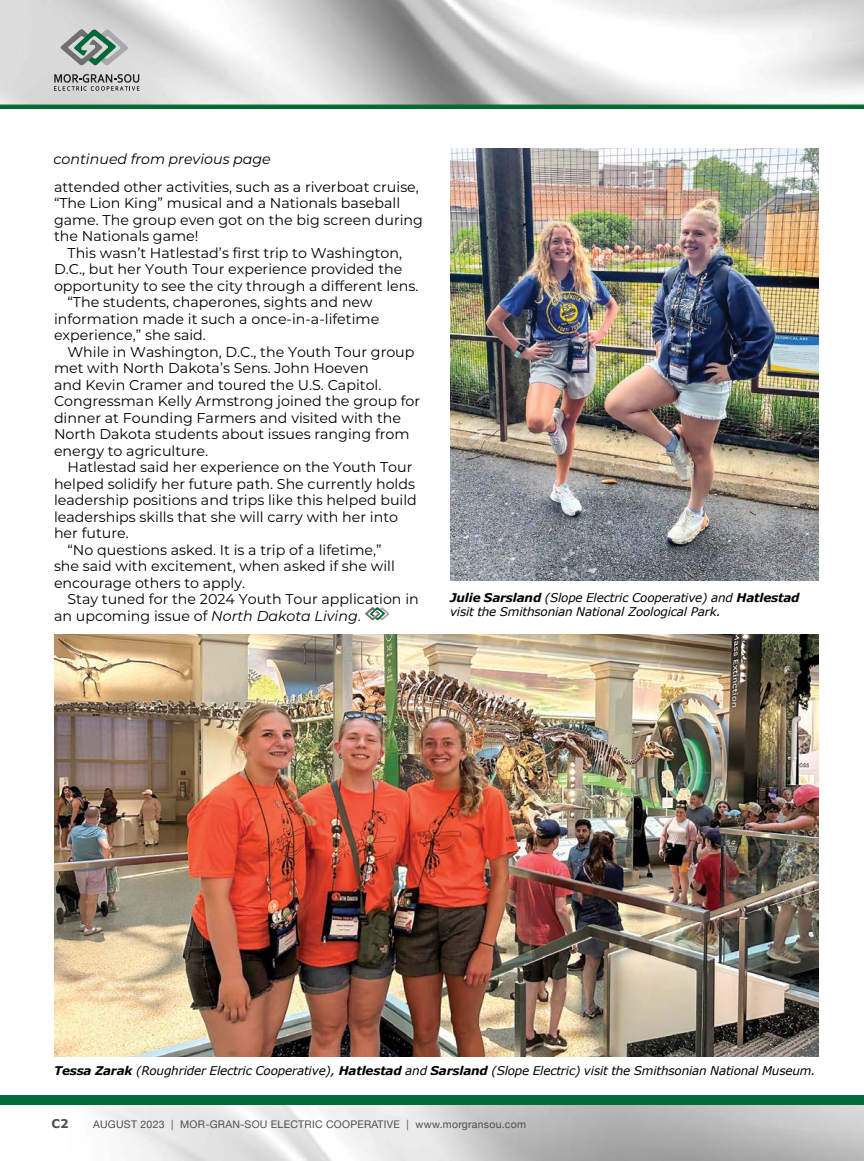
<style>
.page{position:relative;width:864px;height:1161px;background:#fff}
.page>*{position:absolute;margin:0;border:0;box-sizing:border-box;transform-origin:0 0}
.t1{font:14.25px/16.5px "Montserrat";color:#000}
.t2{font:italic 14.25px "Montserrat";color:#000}
.t3{font:italic 12px/14.2px "Verdana";letter-spacing:-.015em;color:#000}
.t4{font:700 12px "Verdana";color:#4d4d4f}
.t5{font:10.5px "Helvetica Neue";letter-spacing:.025em;color:#4d4d4f}
.s1{font-style:italic}
.s2{font-weight:700}
</style>
<div class="page">
<svg style="left:365px;top:607px;width:25px;height:14px"></svg>
<img style="left:450px;top:148px;width:369px;height:432px">
<img style="left:54px;top:634px;width:765px;height:423px">
<img style="left:0;top:0;width:864px;height:105px">
<div style="left:0;top:1095px;width:864px;height:10px;background:#026938"></div>
<hr style="left:0;top:105px;width:864px;height:4px;background:#026938">
<svg style="left:54px;top:9px;width:86px;height:82px;background:#b5bbb9"></svg>
<p class="t2" style="left:54px;top:149px;width:219px">continued from previous page</p>
<p class="t1" style="left:54px;top:178px;width:371px">attended other activities, such as a riverboat cruise, “The Lion King” musical and a Nationals baseball game. The group even got on the big screen during the Nationals game!</p>
<p class="t1" style="left:67px;top:244px;width:336px">This wasn’t Hatlestad’s first trip to Washington,</p>
<p class="t1" style="left:54px;top:260px;width:350px">D.C., but her Youth Tour experience provided the</p>
<p class="t1" style="left:54px;top:277px;width:366px">opportunity to see the city through a different lens.</p>
<p class="t1" style="left:67px;top:293px;width:307px">“The students, chaperones, sights and new</p>
<p class="t1" style="left:54px;top:310px;width:327px">information made it such a once-in-a-lifetime</p>
<p class="t1" style="left:54px;top:326px;width:153px">experience,” she said.</p>
<p class="t1" style="left:67px;top:343px;width:349px">While in Washington, D.C., the Youth Tour group</p>
<p class="t1" style="left:54px;top:359px;width:316px">met with North Dakota’s Sens. John Hoeven</p>
<p class="t1" style="left:54px;top:376px;width:329px">and Kevin Cramer and toured the U.S. Capitol.</p>
<p class="t1" style="left:54px;top:392px;width:368px">Congressman Kelly Armstrong joined the group for</p>
<p class="t1" style="left:54px;top:409px;width:349px">dinner at Founding Farmers and visited with the</p>
<p class="t1" style="left:54px;top:425px;width:357px">North Dakota students about issues ranging from</p>
<p class="t1" style="left:54px;top:442px;width:156px">energy to agriculture.</p>
<p class="t1" style="left:67px;top:458px;width:346px">Hatlestad said her experience on the Youth Tour</p>
<p class="t1" style="left:54px;top:475px;width:363px">helped solidify her future path. She currently holds</p>
<p class="t1" style="left:54px;top:491px;width:364px">leadership positions and trips like this helped build</p>
<p class="t1" style="left:54px;top:508px;width:346px">leaderships skills that she will carry with her into</p>
<p class="t1" style="left:54px;top:524px;width:76px">her future.</p>
<p class="t1" style="left:67px;top:541px;width:316px">“No questions asked. It is a trip of a lifetime,”</p>
<p class="t1" style="left:54px;top:557px;width:342px">she said with excitement, when asked if she will</p>
<p class="t1" style="left:54px;top:574px;width:193px">encourage others to apply.</p>
<p class="t1" style="left:67px;top:590px;width:353px">Stay tuned for the 2024 Youth Tour application in</p>
<p class="t1" style="left:54px;top:607px;width:308px">an upcoming issue of <span class="s1">North Dakota Living</span>.</p>
<p class="t3" style="left:450px;top:590px;width:351px"><span class="s2">Julie Sarsland</span> (Slope Electric Cooperative) and <span class="s2">Hatlestad </span>visit the Smithsonian National Zoological Park.</p>
<p class="t3" style="left:54px;top:1063px;width:763px"><span class="s2">Tessa Zarak</span> (Roughrider Electric Cooperative), <span class="s2">Hatlestad</span> and <span class="s2">Sarsland</span> (Slope Electric) visit the Smithsonian National Museum.</p>
<p class="t4" style="left:51px;top:1115px;width:19px">C2</p>
<p class="t5" style="left:93px;top:1116px;width:435px">AUGUST 2023 | MOR-GRAN-SOU ELECTRIC COOPERATIVE | www.morgransou.com</p>
</div>
